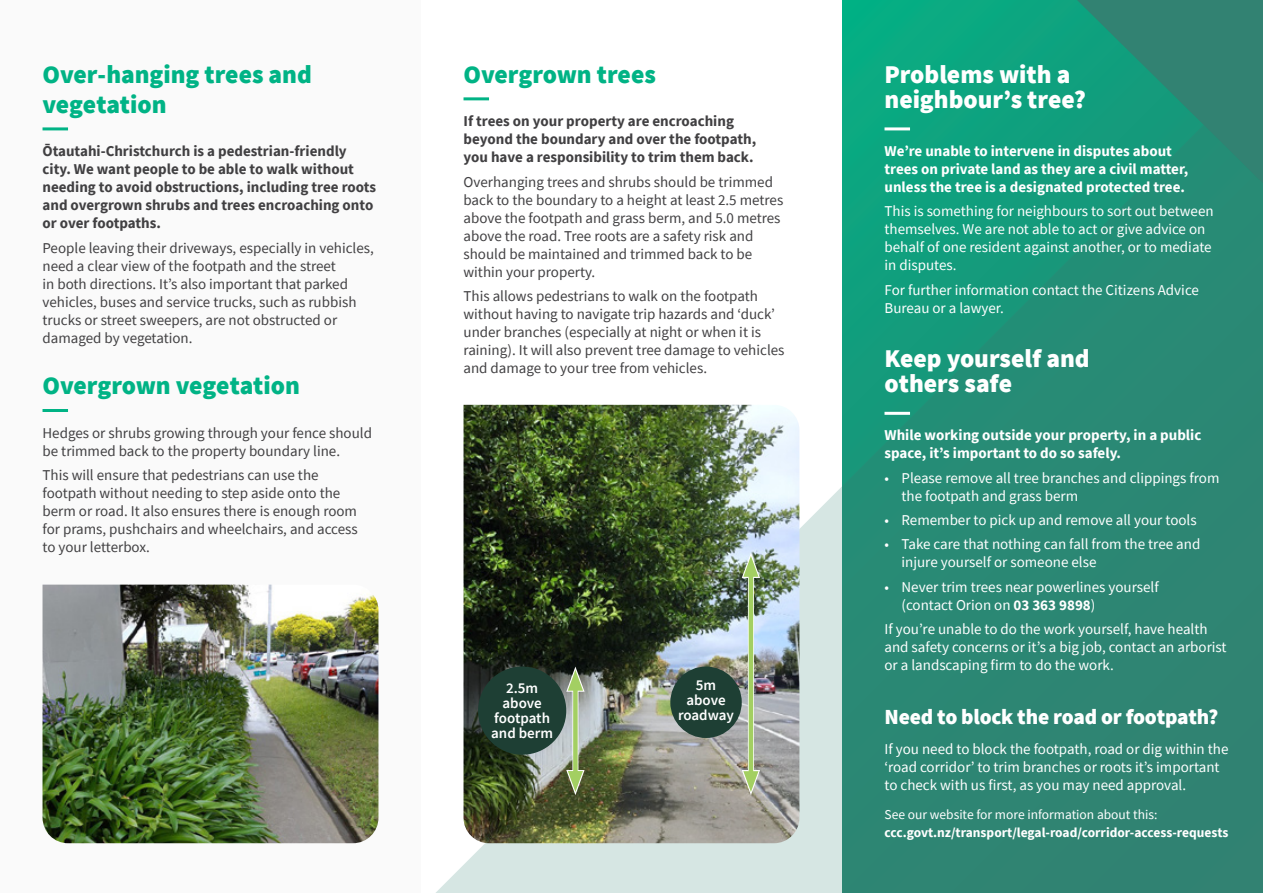
<style>
.page{position:relative;width:1263px;height:893px;background:#fff}
.page>*{position:absolute;margin:0;border:0;box-sizing:border-box;transform-origin:0 0}
.t1{font:900 25.5px/30px "Source Sans Pro";letter-spacing:-.005em;color:#00b385}
.t2{font:900 25.5px/25.5px "Source Sans Pro";color:#fff}
.t3{font:900 21.45px "Source Sans Pro";letter-spacing:-.01em;color:#fff}
.t4{font:15px/18px "Source Sans Pro";color:#414042}
.t5{font:15px/18px "Source Sans Pro";color:#fff}
.t6{font:700 15px/18px "Source Sans Pro";color:#414042}
.t7{font:700 15px/18px "Source Sans Pro";color:#fff}
.t8{font:600 15px/15px "Source Sans Pro";color:#fff;text-align:center}
.t9{font:700 13.5px "Source Sans Pro";color:#fff}
.t10{font:13.5px "Source Sans Pro";color:#fff}
.s1{font-weight:700}
</style>
<div class="page">
<div style="left:0;top:0;width:421px;height:893px;background:#fafafa"></div>
<svg style="left:436px;top:487px;width:406px;height:406px;fill:#d6e6e3"></svg>
<div style="left:842px;top:0;width:421px;height:893px;background:#0ca981"></div>
<svg style="left:842px;top:85px;width:421px;height:808px;fill:#2a8874"></svg>
<hr style="left:463px;top:97px;width:26px;height:3px;background:#00b385">
<img style="left:463px;top:405px;width:336px;height:438px">
<svg style="left:748px;top:578px;width:6px;height:192px"></svg>
<svg style="left:572px;top:692px;width:1px;height:78px"></svg>
<hr style="left:749px;top:569px;width:4px;height:210px;background:#a3cf62">
<svg style="left:742px;top:770px;width:18px;height:25px"></svg>
<svg style="left:742px;top:553px;width:18px;height:25px"></svg>
<div style="left:573px;top:682px;width:5px;height:97px;background:#a3cf62"></div>
<svg style="left:566px;top:770px;width:19px;height:25px"></svg>
<svg style="left:566px;top:666px;width:19px;height:26px"></svg>
<div style="left:478px;top:666px;width:88px;height:89px;background:#1e3f34;border-radius:50%"></div>
<div style="left:670px;top:666px;width:72px;height:72px;background:#1e3f34;border-radius:50%"></div>
<hr style="left:43px;top:127px;width:25px;height:3px;background:#00b385">
<hr style="left:43px;top:409px;width:25px;height:3px;background:#00b385">
<img style="left:43px;top:585px;width:335px;height:258px">
<hr style="left:884px;top:127px;width:26px;height:3px;background:#fff">
<hr style="left:884px;top:412px;width:26px;height:3px;background:#fff">
<svg style="left:1077px;top:0;width:186px;height:183px"></svg>
<h1 class="t1" style="left:43px;top:59px;width:271px">Over-hanging trees and vegetation</h1>
<p class="t6" style="left:43px;top:142px;width:335px">Ōtautahi-Christchurch is a pedestrian-friendly city. We want people to be able to walk without needing to avoid obstructions, including tree roots and overgrown shrubs and trees encroaching onto or over footpaths.</p>
<p class="t4" style="left:43px;top:238px;width:333px">People leaving their driveways, especially in vehicles, need a clear view of the footpath and the street<br>in both directions. It’s also important that parked vehicles, buses and service trucks, such as rubbish trucks or street sweepers, are not obstructed or damaged by vegetation.</p>
<h1 class="t1" style="left:43px;top:370px;width:259px">Overgrown vegetation</h1>
<p class="t4" style="left:43px;top:424px;width:331px">Hedges or shrubs growing through your fence should be trimmed back to the property boundary line.</p>
<p class="t4" style="left:43px;top:466px;width:317px">This will ensure that pedestrians can use the footpath without needing to step aside onto the berm or road. It also ensures there is enough room for prams, pushchairs and wheelchairs, and access to your letterbox.</p>
<h1 class="t1" style="left:463px;top:59px;width:194px">Overgrown trees</h1>
<p class="t6" style="left:463px;top:112px;width:294px">If trees on your property are encroaching beyond the boundary and over the footpath, you have a responsibility to trim them back.</p>
<p class="t4" style="left:463px;top:172px;width:321px">Overhanging trees and shrubs should be trimmed back to the boundary to a height at least 2.5 metres above the footpath and grass berm, and 5.0 metres above the road. Tree roots are a safety risk and should be maintained and trimmed back to be within your property.</p>
<p class="t4" style="left:463px;top:287px;width:323px">This allows pedestrians to walk on the footpath without having to navigate trip hazards and ‘duck’ under branches (especially at night or when it is raining). It will also prevent tree damage to vehicles and damage to your tree from vehicles.</p>
<p class="t8" style="left:491px;top:681px;width:63px">2.5m above footpath and berm</p>
<p class="t8" style="left:678px;top:678px;width:57px">5m above roadway</p>
<h1 class="t2" style="left:884px;top:61px;width:203px">Problems with a neighbour’s tree?</h1>
<p class="t7" style="left:884px;top:142px;width:305px">We’re unable to intervene in disputes about trees on private land as they are a civil matter, unless the tree is a designated protected tree.</p>
<p class="t5" style="left:884px;top:202px;width:331px">This is something for neighbours to sort out between themselves. We are not able to act or give advice on behalf of one resident against another, or to mediate in disputes.</p>
<p class="t5" style="left:884px;top:281px;width:316px">For further information contact the Citizens Advice<br>Bureau or a lawyer.</p>
<h1 class="t2" style="left:884px;top:345px;width:207px">Keep yourself and others safe</h1>
<p class="t7" style="left:884px;top:426px;width:318px">While working outside your property, in a public space, it’s important to do so safely.</p>
<p class="t5" style="left:901px;top:468px;width:319px;text-indent:-17px">• Please remove all tree branches and clippings from the footpath and grass berm</p>
<p class="t5" style="left:884px;top:511px;width:314px">• Remember to pick up and remove all your tools</p>
<p class="t5" style="left:901px;top:535px;width:300px;text-indent:-17px">• Take care that nothing can fall from the tree and injure yourself or someone else</p>
<p class="t5" style="left:901px;top:578px;width:259px;text-indent:-17px">• Never trim trees near powerlines yourself (contact Orion on <span class="s1">03 363 9898</span>)</p>
<p class="t5" style="left:884px;top:620px;width:344px">If you’re unable to do the work yourself, have health and safety concerns or it’s a big job, contact an arborist or a landscaping firm to do the work.</p>
<h2 class="t3" style="left:884px;top:702px;width:335px">Need to block the road or footpath?</h2>
<p class="t5" style="left:884px;top:740px;width:345px">If you need to block the footpath, road or dig within the ‘road corridor’ to trim branches or roots it’s important to check with us first, as you may need approval.</p>
<p class="t10" style="left:884px;top:806px;width:274px">See our website for more information about this:</p>
<p class="t9" style="left:884px;top:824px;width:345px">ccc.govt.nz/transport/legal-road/corridor-access-requests</p>
</div>
